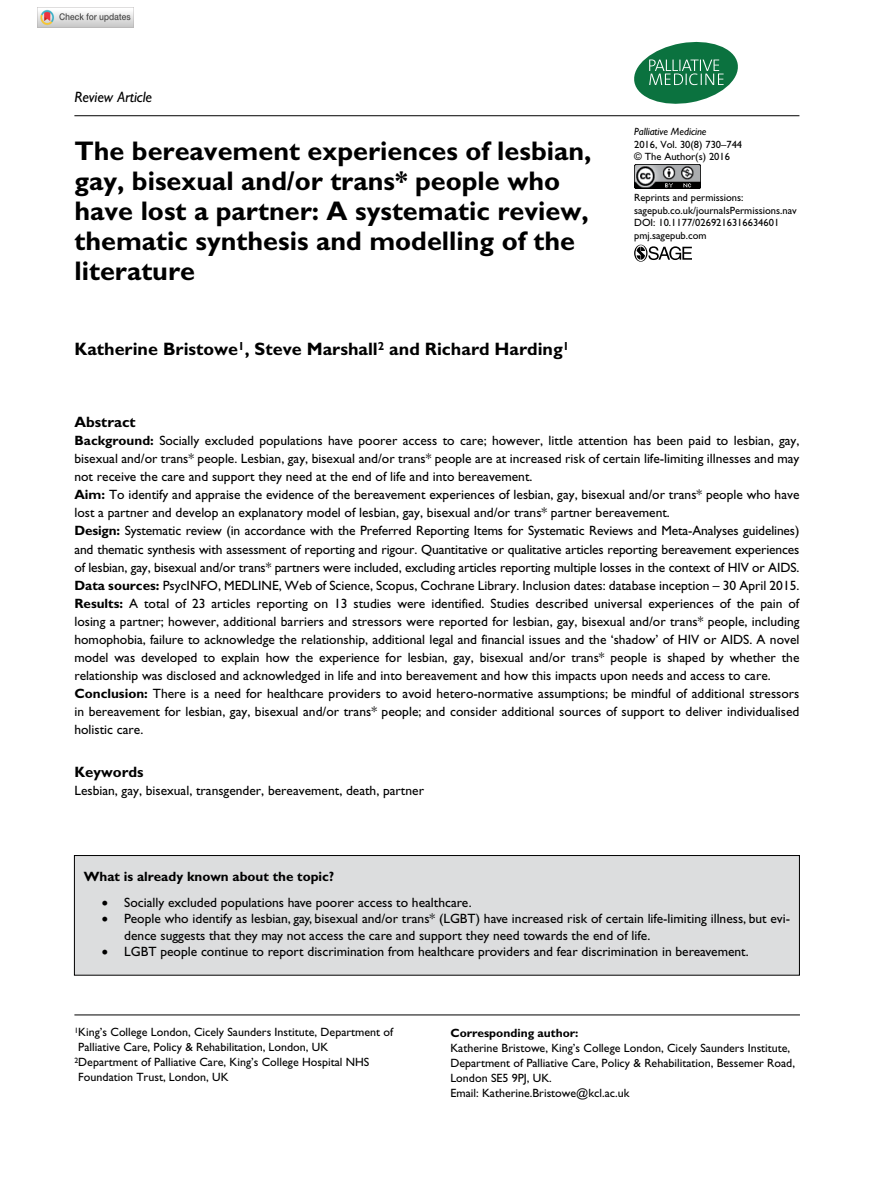
<style>
.page{position:relative;width:893px;height:1191px;background:#fff}
.page>*{position:absolute;margin:0;border:0;box-sizing:border-box;transform-origin:0 0}
.t1{font:700 27px/30px "Gill Sans Std";color:#000}
.t2{font:700 18px "Gill Sans Std";color:#000}
.t3{font:700 15px "Gill Sans Std";color:#000}
.t4{font:italic 15px "Gill Sans Std";color:#000}
.t5{font:13.5px/18px "Gill Sans Std";color:#000}
.t6{font:700 13.5px "Gill Sans Std";color:#000}
.t7{font:12px/15px "Gill Sans Std";color:#000}
.t8{font:700 12px "Gill Sans Std";color:#000}
.t9{font:10.5px/12.8px "Gill Sans Std";color:#000}
.t10{font:italic 10.5px "Gill Sans Std";color:#000}
.s1{font-weight:700}
</style>
<div class="page">
<img style="left:634px;top:165px;width:66px;height:23px">
<svg style="left:634px;top:245px;width:58px;height:17px"></svg>
<svg style="left:634px;top:41px;width:104px;height:63px"></svg>
<div style="left:74px;top:855px;width:725px;height:120px;background:#dcddde"></div>
<div style="left:74px;top:855px;width:726px;height:120px;border:1px solid #000"></div>
<hr style="left:74px;top:115px;width:725px;height:1px;background:#000">
<hr style="left:74px;top:1014px;width:726px;height:1px;background:#000">
<svg style="left:57px;top:7px;width:25px;height:1px"></svg>
<img style="left:38px;top:8px;width:96px;height:19px">
<p class="t4" style="left:74px;top:88px;width:79px">Review Article</p>
<h1 class="t1" style="left:74px;top:136px;width:519px">The bereavement experiences of lesbian, gay, bisexual and/or trans* people who have lost a partner: A systematic review, thematic synthesis and modelling of the literature</h1>
<h2 class="t2" style="left:74px;top:339px;width:496px">Katherine Bristowe<sup>1</sup>, Steve Marshall<sup>2</sup> and Richard Harding<sup>1</sup></h2>
<p class="t10" style="left:634px;top:125px;width:74px">Palliative Medicine</p>
<p class="t9" style="left:634px;top:138px;width:110px">2016, Vol. 30(8) 730–744 © The Author(s) 2016</p>
<p class="t9" style="left:634px;top:191px;width:164px">Reprints and permissions: sagepub.co.uk/journalsPermissions.nav<br>DOI: 10.1177/0269216316634601 pmj.sagepub.com</p>
<p class="t3" style="left:74px;top:413px;width:63px">Abstract</p>
<p class="t5" style="left:74px;top:432px;width:727px"><span class="s1">Background:</span> Socially excluded populations have poorer access to care; however, little attention has been paid to lesbian, gay, bisexual and/or trans* people. Lesbian, gay, bisexual and/or trans* people are at increased risk of certain life-limiting illnesses and may not receive the care and support they need at the end of life and into bereavement.<br><span class="s1">Aim:</span> To identify and appraise the evidence of the bereavement experiences of lesbian, gay, bisexual and/or trans* people who have lost a partner and develop an explanatory model of lesbian, gay, bisexual and/or trans* partner bereavement.<br><span class="s1">Design:</span> Systematic review (in accordance with the Preferred Reporting Items for Systematic Reviews and Meta-Analyses guidelines) and thematic synthesis with assessment of reporting and rigour. Quantitative or qualitative articles reporting bereavement experiences of lesbian, gay, bisexual and/or trans* partners were included, excluding articles reporting multiple losses in the context of HIV or AIDS.<br><span class="s1">Data sources:</span> PsycINFO, MEDLINE, Web of Science, Scopus, Cochrane Library. Inclusion dates: database inception – 30 April 2015.<br><span class="s1">Results:</span> A total of 23 articles reporting on 13 studies were identified. Studies described universal experiences of the pain of losing a partner; however, additional barriers and stressors were reported for lesbian, gay, bisexual and/or trans* people, including homophobia, failure to acknowledge the relationship, additional legal and financial issues and the ‘shadow’ of HIV or AIDS. A novel model was developed to explain how the experience for lesbian, gay, bisexual and/or trans* people is shaped by whether the relationship was disclosed and acknowledged in life and into bereavement and how this impacts upon needs and access to care.<br><span class="s1">Conclusion:</span> There is a need for healthcare providers to avoid hetero-normative assumptions; be mindful of additional stressors in bereavement for lesbian, gay, bisexual and/or trans* people; and consider additional sources of support to deliver individualised holistic care.</p>
<p class="t3" style="left:74px;top:763px;width:71px">Keywords</p>
<p class="t5" style="left:74px;top:781px;width:351px">Lesbian, gay, bisexual, transgender, bereavement, death, partner</p>
<p class="t6" style="left:84px;top:869px;width:252px">What is already known about the topic?</p>
<p class="t5" style="left:102px;top:893px;width:371px">• Socially excluded populations have poorer access to healthcare.</p>
<p class="t5" style="left:124px;top:910px;width:667px;line-height:16.5px;text-indent:-23px">• People who identify as lesbian, gay, bisexual and/or trans* (LGBT) have increased risk of certain life-limiting illness, but evi&shy;dence suggests that they may not access the care and support they need towards the end of life.</p>
<p class="t5" style="left:102px;top:943px;width:648px">• LGBT people continue to report discrimination from healthcare providers and fear discrimination in bereavement.</p>
<p class="t7" style="left:74px;top:1025px;width:320px"><sup>1</sup>King’s College London, Cicely Saunders Institute, Department of</p>
<p class="t7" style="left:78px;top:1040px;width:251px">Palliative Care, Policy &amp; Rehabilitation, London, UK</p>
<p class="t7" style="left:74px;top:1055px;width:296px"><sup>2</sup>Department of Palliative Care, King’s College Hospital NHS</p>
<p class="t7" style="left:78px;top:1070px;width:152px">Foundation Trust, London, UK</p>
<p class="t8" style="left:450px;top:1026px;width:130px">Corresponding author:</p>
<p class="t7" style="left:450px;top:1041px;width:346px">Katherine Bristowe, King’s College London, Cicely Saunders Institute, Department of Palliative Care, Policy &amp; Rehabilitation, Bessemer Road, London SE5 9PJ, UK.<br>Email: Katherine.Bristowe@kcl.ac.uk</p>
</div>
